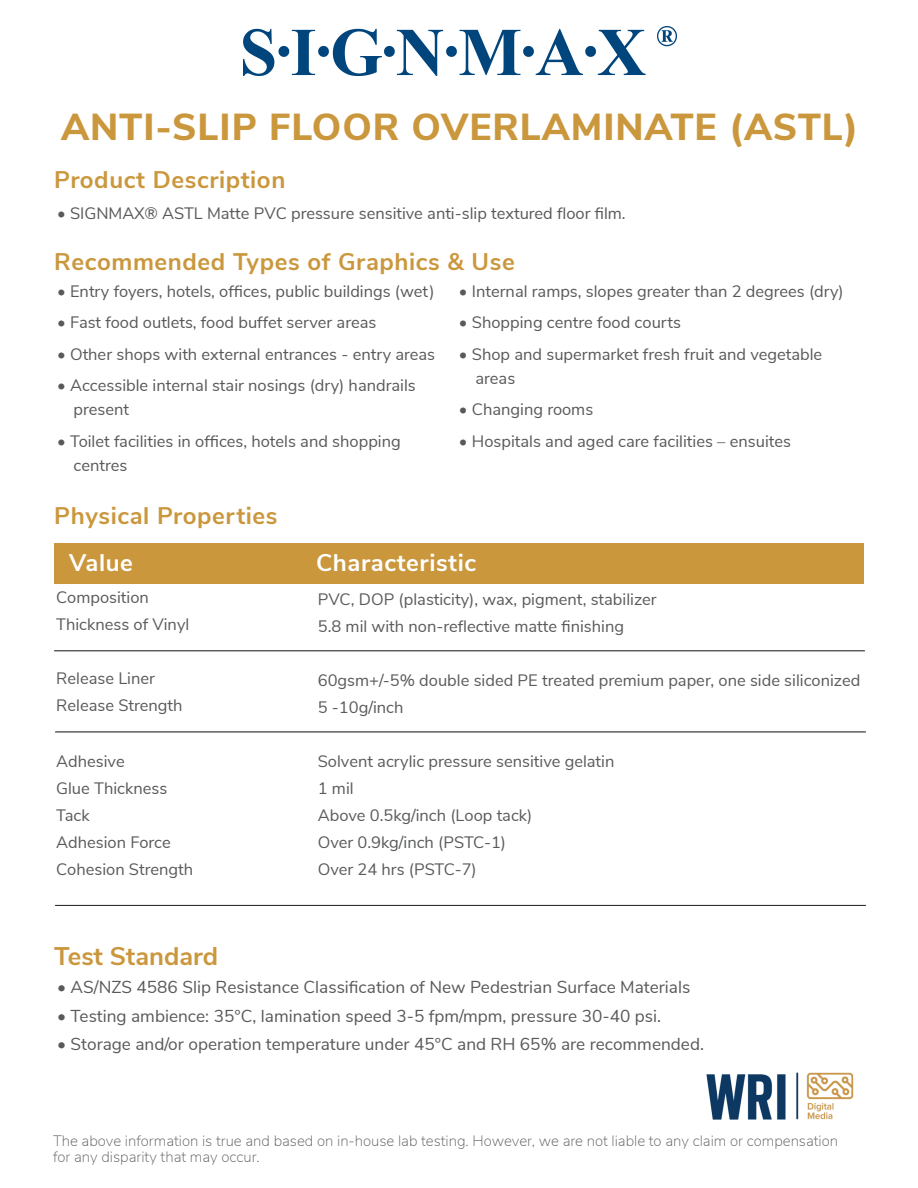
<style>
.page{position:relative;width:918px;height:1188px;background:#fff}
.page>*{position:absolute;margin:0;border:0;box-sizing:border-box;transform-origin:0 0}
.t1{font:800 37.5px "Nunito Sans";letter-spacing:.025em;color:#ca973d}
.t2{font:700 25.5px "Nunito Sans";color:#ca973d}
.t3{font:700 24px "Nunito Sans";letter-spacing:.025em;color:#ca973d}
.t4{font:700 24px "Nunito Sans";letter-spacing:.025em;color:#fff}
.t5{font:17.25px "Nunito Sans";color:#595959}
.t6{font:16.5px/24px "Nunito Sans";color:#595959}
.t7{font:16.5px/27px "Nunito Sans";color:#595a5a}
.t8{font:200 15px/16.5px "Nunito Sans";color:#595a5a}
</style>
<div class="page">
<img style="left:243px;top:26px;width:433px;height:49px">
<div style="left:54px;top:543px;width:809px;height:40px;background:#ca973d"></div>
<hr style="left:55px;top:732px;width:811px;height:1px;background:#231f20">
<hr style="left:54px;top:651px;width:811px;height:1px;background:#231f20">
<hr style="left:55px;top:905px;width:811px;height:1px;background:#231f20">
<img style="left:706px;top:1072px;width:148px;height:48px">
<h1 class="t1" style="left:61px;top:100px;width:799px">ANTI-SLIP FLOOR OVERLAMINATE (ASTL)</h1>
<h3 class="t3" style="left:54px;top:162px;width:233px">Product Description</h3>
<p class="t6" style="left:57px;top:201px;width:570px">• SIGNMAX® ASTL Matte PVC pressure sensitive anti-slip textured floor film.</p>
<h3 class="t3" style="left:54px;top:244px;width:462px">Recommended Types of Graphics &amp; Use</h3>
<p class="t6" style="left:57px;top:278px;width:379px">• Entry foyers, hotels, offices, public buildings (wet)</p>
<p class="t6" style="left:57px;top:309px;width:321px">• Fast food outlets, food buffet server areas</p>
<p class="t6" style="left:57px;top:341px;width:380px">• Other shops with external entrances - entry areas</p>
<p class="t6" style="left:74px;top:372px;width:344px;text-indent:-16px">• Accessible internal stair nosings (dry) handrails present</p>
<p class="t6" style="left:74px;top:428px;width:329px;text-indent:-16px">• Toilet facilities in offices, hotels and shopping centres</p>
<h3 class="t3" style="left:54px;top:498px;width:225px">Physical Properties</h3>
<p class="t6" style="left:459px;top:278px;width:386px">• Internal ramps, slopes greater than 2 degrees (dry)</p>
<p class="t6" style="left:459px;top:309px;width:223px">• Shopping centre food courts</p>
<p class="t6" style="left:475px;top:341px;width:348px;text-indent:-16px">• Shop and supermarket fresh fruit and vegetable areas</p>
<p class="t6" style="left:459px;top:396px;width:136px">• Changing rooms</p>
<p class="t6" style="left:459px;top:428px;width:334px">• Hospitals and aged care facilities – ensuites</p>
<h3 class="t4" style="left:69px;top:546px;width:65px">Value</h3>
<h3 class="t4" style="left:316px;top:546px;width:162px">Characteristic</h3>
<p class="t7" style="left:318px;top:585px;width:340px">PVC, DOP (plasticity), wax, pigment, stabilizer<br>5.8 mil with non-reflective matte finishing</p>
<p class="t7" style="left:318px;top:666px;width:544px">60gsm+/-5% double sided PE treated premium paper, one side siliconized<br>5 -10g/inch</p>
<p class="t7" style="left:318px;top:747px;width:298px">Solvent acrylic pressure sensitive gelatin<br>1 mil<br>Above 0.5kg/inch (Loop tack)<br>Over 0.9kg/inch (PSTC-1)<br>Over 24 hrs (PSTC-7)</p>
<p class="t7" style="left:56px;top:583px;width:135px">Composition<br>Thickness of Vinyl</p>
<p class="t7" style="left:56px;top:664px;width:128px">Release Liner<br>Release Strength</p>
<p class="t7" style="left:56px;top:746px;width:138px">Adhesive<br>Glue Thickness<br>Tack<br>Adhesion Force<br>Cohesion Strength</p>
<h2 class="t2" style="left:54px;top:937px;width:165px">Test Standard</h2>
<p class="t5" style="left:57px;top:975px;width:635px">• AS/NZS 4586 Slip Resistance Classification of New Pedestrian Surface Materials</p>
<p class="t5" style="left:57px;top:1003px;width:605px">• Testing ambience: 35°C, lamination speed 3-5 fpm/mpm, pressure 30-40 psi.</p>
<p class="t5" style="left:57px;top:1032px;width:648px">• Storage and/or operation temperature under 45°C and RH 65% are recommended.</p>
<p class="t8" style="left:53px;top:1131px;width:787px">The above information is true and based on in-house lab testing. However, we are not liable to any claim or compensation for any disparity that may occur.</p>
</div>
